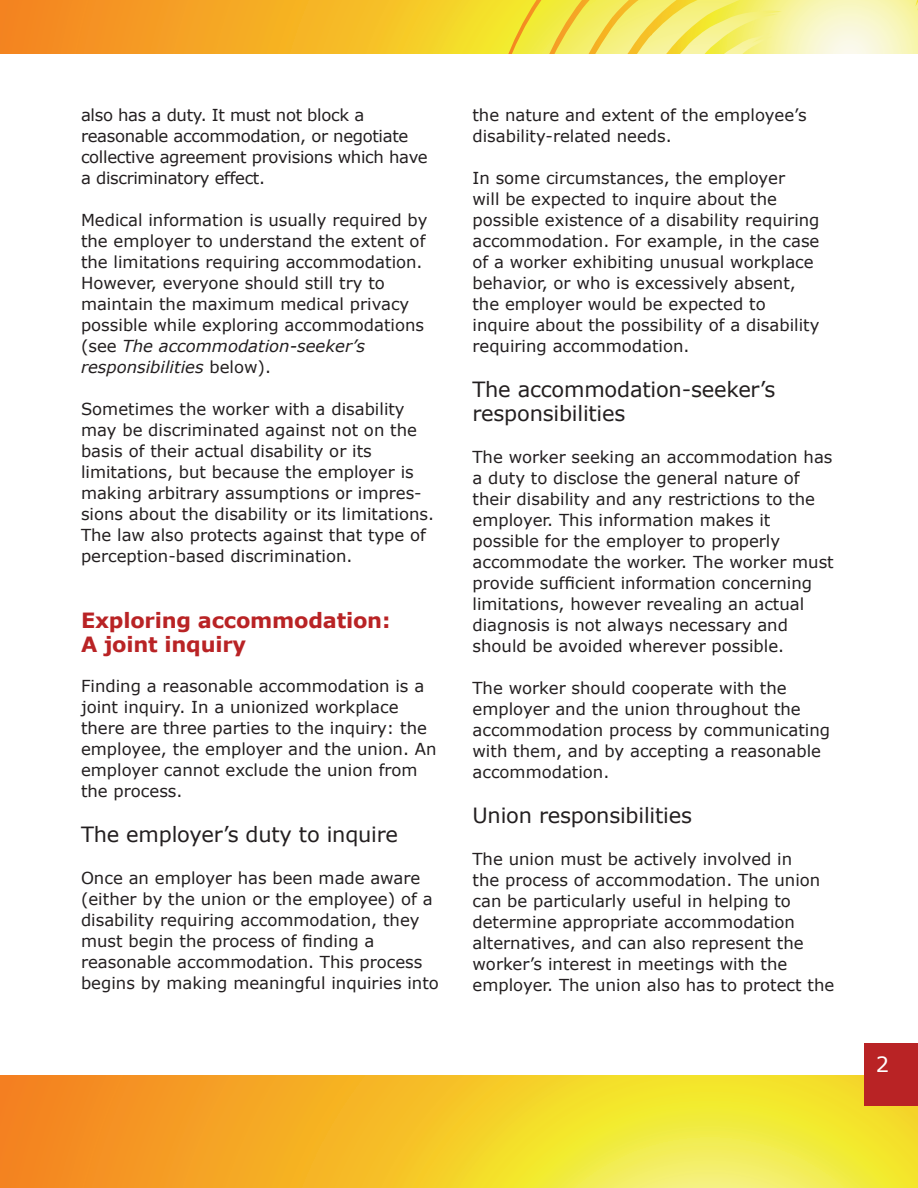
<style>
.page{position:relative;width:918px;height:1188px;background:#fff}
.page>*{position:absolute;margin:0;border:0;box-sizing:border-box;transform-origin:0 0}
.t1{font:21px/24px "Verdana";letter-spacing:-.01em;color:#231f20}
.t2{font:700 21px/24px "Verdana";letter-spacing:-.01em;color:#b92325}
.t3{font:21px "Verdana";color:#fff}
.t4{font:16.5px/21px "Verdana";color:#231f20}
.t5{font:16.5px/21px "Verdana";letter-spacing:-.02em;color:#231f20}
.s1{font-style:italic}
</style>
<div class="page">
<svg style="left:0;top:1076px;width:918px;height:112px;background:#f4c42e"></svg>
<div style="left:864px;top:1043px;width:54px;height:63px;background:#b92325"></div>
<svg style="left:0;top:0;width:624px;height:54px;background:#f5b128"></svg>
<svg style="left:624px;top:0;width:294px;height:54px;background:#f6f096"></svg>
<svg style="left:503px;top:0;width:91px;height:54px;background:#f2e13f"></svg>
<p class="t5" style="left:81px;top:104px;width:348px">also has a duty. It must not block a reasonable accommodation, or negotiate collective agreement provisions which have a discriminatory effect.</p>
<p class="t4" style="left:81px;top:209px;width:348px">Medical information is usually required by the employer to understand the extent of the limitations requiring accommodation.<br>However, everyone should still try to maintain the maximum medical privacy possible while exploring accommodations (see <span class="s1">The accommodation-seeker’s responsibilities</span> below).</p>
<p class="t4" style="left:81px;top:398px;width:355px">Sometimes the worker with a disability may be discriminated against not on the basis of their actual disability or its limitations, but because the employer is making arbitrary assumptions or impres&shy;sions about the disability or its limitations.<br>The law also protects against that type of perception-based discrimination.</p>
<p class="t2" style="left:81px;top:607px;width:311px">Exploring accommodation:<br>A joint inquiry</p>
<p class="t4" style="left:81px;top:675px;width:357px">Finding a reasonable accommodation is a joint inquiry. In a unionized workplace there are three parties to the inquiry: the employee, the employer and the union. An employer cannot exclude the union from the process.</p>
<p class="t1" style="left:81px;top:822px;width:319px">The employer’s duty to inquire</p>
<p class="t4" style="left:81px;top:867px;width:359px">Once an employer has been made aware (either by the union or the employee) of a disability requiring accommodation, they must begin the process of finding a reasonable accommodation. This process begins by making meaningful inquiries into</p>
<p class="t4" style="left:472px;top:104px;width:336px">the nature and extent of the employee’s disability-related needs.</p>
<p class="t4" style="left:472px;top:167px;width:349px">In some circumstances, the employer<br>will be expected to inquire about the possible existence of a disability requiring accommodation. For example, in the case of a worker exhibiting unusual workplace behavior, or who is excessively absent, the employer would be expected to inquire about the possibility of a disability requiring accommodation.</p>
<p class="t1" style="left:472px;top:376px;width:304px">The accommodation-seeker’s responsibilities</p>
<p class="t4" style="left:472px;top:446px;width:363px">The worker seeking an accommodation has a duty to disclose the general nature of their disability and any restrictions to the employer. This information makes it possible for the employer to properly accommodate the worker. The worker must provide sufficient information concerning limitations, however revealing an actual diagnosis is not always necessary and should be avoided wherever possible.</p>
<p class="t4" style="left:472px;top:677px;width:359px">The worker should cooperate with the employer and the union throughout the accommodation process by communicating with them, and by accepting a reasonable accommodation.</p>
<p class="t1" style="left:472px;top:802px;width:221px">Union responsibilities</p>
<p class="t4" style="left:472px;top:848px;width:363px">The union must be actively involved in<br>the process of accommodation. The union can be particularly useful in helping to determine appropriate accommodation alternatives, and can also represent the worker’s interest in meetings with the employer. The union also has to protect the</p>
<p class="t3" style="left:876px;top:1051px;width:15px">2</p>
</div>
